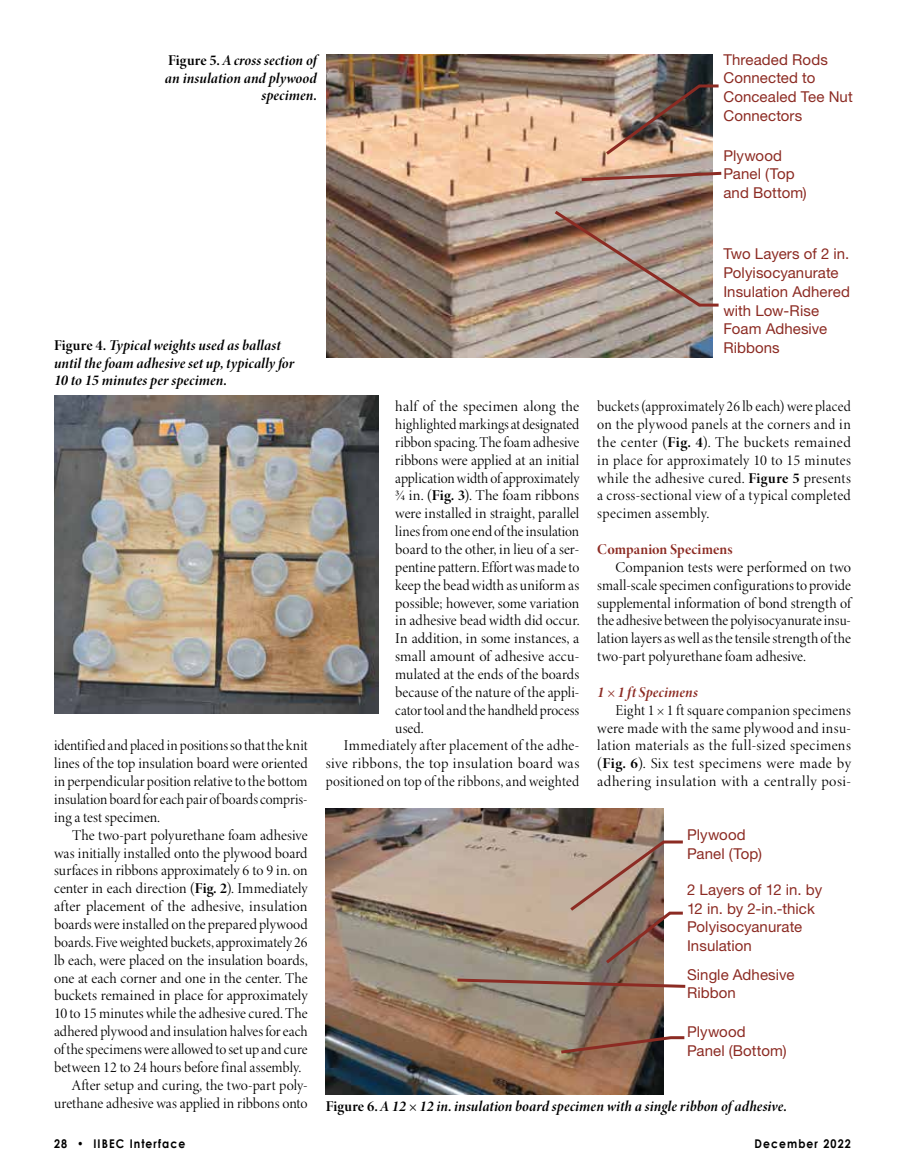
<style>
.page{position:relative;width:905px;height:1175px;background:#fff}
.page>*{position:absolute;margin:0;border:0;box-sizing:border-box;transform-origin:0 0}
.t1{font:15px/17.9px "Minion 3 Display";letter-spacing:.005em;color:#000;text-align:justify}
.t2{font:15px/18.8px "Helvetica Neue LT Std";letter-spacing:.005em;color:#8c2b23}
.t3{font:italic 700 15px/17.9px "Minion 3 Display";letter-spacing:.005em;color:#000;text-align:right}
.t4{font:15px "Minion 3 Display";letter-spacing:.025em;color:#000}
.t5{font:700 15px "Minion 3 Display";letter-spacing:-.005em;color:#8c2b23}
.t6{font:italic 700 15px "Minion 3 Display";letter-spacing:.01em;color:#8c2b23}
.t7{font:700 12px "Century Gothic";letter-spacing:.1em;color:#000;scale:.9 1}
.s1{font-style:normal}
.s2{font-weight:700}
</style>
<div class="page">
<img style="left:327px;top:54px;width:385px;height:303px">
<img style="left:54px;top:395px;width:325px;height:318px">
<img style="left:326px;top:808px;width:337px;height:286px">
<img style="left:602px;top:83px;width:117px;height:75px">
<svg style="left:551px;top:208px;width:168px;height:100px"></svg>
<svg style="left:578px;top:170px;width:144px;height:13px"></svg>
<svg style="left:567px;top:839px;width:116px;height:127px"></svg>
<svg style="left:454px;top:977px;width:232px;height:12px"></svg>
<svg style="left:558px;top:1034px;width:127px;height:21px"></svg>
<p class="t3" style="left:165px;top:51px;width:153px"><span class="s1">Figure 5.</span> A cross section of an insulation and plywood specimen.</p>
<p class="t3" style="left:54px;top:336px;width:242px;text-align:left"><span class="s1">Figure 4.</span> Typical weights used as ballast until the foam adhesive set up, typically for<br>10 to 15 minutes per specimen.</p>
<p class="t2" style="left:723px;top:50px;width:131px">Threaded Rods<br>Connected to<br>Concealed Tee Nut<br>Connectors</p>
<p class="t2" style="left:723px;top:146px;width:85px">Plywood<br>Panel (Top and Bottom)</p>
<p class="t2" style="left:723px;top:244px;width:128px">Two Layers of 2 in.<br>Polyisocyanurate<br>Insulation Adhered with Low-Rise<br>Foam Adhesive<br>Ribbons</p>
<p class="t1" style="left:54px;top:736px;width:255px">identified and placed in positions so that the knit lines of the top insulation board were oriented in perpendicular position relative to the bottom insulation board for each pair of boards compris&shy;ing a test specimen.</p>
<p class="t1" style="left:72px;top:826px;width:237px">The two-part polyurethane foam adhesive</p>
<p class="t1" style="left:54px;top:843px;width:255px">was initially installed onto the plywood board</p>
<p class="t1" style="left:54px;top:861px;width:255px">surfaces in ribbons approximately 6 to 9 in. on</p>
<p class="t1" style="left:54px;top:879px;width:255px">center in each direction (<span class="s2">Fig. 2</span>). Immediately</p>
<p class="t1" style="left:54px;top:897px;width:255px">after placement of the adhesive, insulation</p>
<p class="t1" style="left:54px;top:915px;width:255px">boards were installed on the prepared plywood</p>
<p class="t1" style="left:54px;top:933px;width:255px">boards. Five weighted buckets, approximately 26</p>
<p class="t1" style="left:54px;top:951px;width:255px">lb each, were placed on the insulation boards,</p>
<p class="t1" style="left:54px;top:968px;width:255px">one at each corner and one in the center. The</p>
<p class="t1" style="left:54px;top:986px;width:255px">buckets remained in place for approximately</p>
<p class="t1" style="left:54px;top:1004px;width:255px">10 to 15 minutes while the adhesive cured. The</p>
<p class="t1" style="left:54px;top:1022px;width:255px">adhered plywood and insulation halves for each</p>
<p class="t1" style="left:54px;top:1040px;width:255px">of the specimens were allowed to set up and cure</p>
<p class="t1" style="left:54px;top:1058px;width:248px">between 12 to 24 hours before final assembly.</p>
<p class="t1" style="left:72px;top:1076px;width:237px">After setup and curing, the two-part poly-</p>
<p class="t1" style="left:54px;top:1093px;width:255px">urethane adhesive was applied in ribbons onto</p>
<p class="t1" style="left:395px;top:397px;width:185px">half of the specimen along the</p>
<p class="t1" style="left:395px;top:415px;width:185px">highlighted markings at designated</p>
<p class="t1" style="left:395px;top:433px;width:185px">ribbon spacing. The foam adhesive</p>
<p class="t1" style="left:395px;top:451px;width:185px">ribbons were applied at an initial</p>
<p class="t1" style="left:395px;top:469px;width:185px">application width of approximately</p>
<p class="t1" style="left:395px;top:486px;width:185px">3/4 in. (<span class="s2">Fig. 3</span>). The foam ribbons</p>
<p class="t1" style="left:395px;top:504px;width:185px">were installed in straight, parallel</p>
<p class="t1" style="left:395px;top:522px;width:185px">lines from one end of the insulation</p>
<p class="t1" style="left:395px;top:540px;width:185px">board to the other, in lieu of a ser-</p>
<p class="t1" style="left:395px;top:558px;width:185px">pentine pattern. Effort was made to</p>
<p class="t1" style="left:395px;top:576px;width:185px">keep the bead width as uniform as</p>
<p class="t1" style="left:395px;top:594px;width:185px">possible; however, some variation</p>
<p class="t1" style="left:395px;top:611px;width:185px">in adhesive bead width did occur.</p>
<p class="t1" style="left:395px;top:629px;width:185px">In addition, in some instances, a</p>
<p class="t1" style="left:395px;top:647px;width:185px">small amount of adhesive accu-</p>
<p class="t1" style="left:395px;top:665px;width:185px">mulated at the ends of the boards</p>
<p class="t1" style="left:395px;top:683px;width:185px">because of the nature of the appli-</p>
<p class="t1" style="left:395px;top:701px;width:185px">cator tool and the handheld process</p>
<p class="t1" style="left:395px;top:719px;width:30px">used.</p>
<p class="t1" style="left:343px;top:736px;width:237px">Immediately after placement of the adhe-</p>
<p class="t4" style="left:326px;top:753px;width:255px">sive ribbons, the top insulation board was</p>
<p class="t1" style="left:326px;top:772px;width:255px">positioned on top of the ribbons, and weighted</p>
<p class="t1" style="left:597px;top:397px;width:255px">buckets (approximately 26 lb each) were placed on the plywood panels at the corners and in the center (<span class="s2">Fig. 4</span>). The buckets remained in place for approximately 10 to 15 minutes while the adhesive cured. <span class="s2">Figure 5</span> presents a cross-sectional view of a typical completed specimen assembly.</p>
<p class="t5" style="left:597px;top:539px;width:137px">Companion Specimens</p>
<p class="t1" style="left:597px;top:558px;width:255px;text-indent:18px">Companion tests were performed on two small-scale specimen configurations to provide supplemental information of bond strength of the adhesive between the polyisocyanurate insu&shy;lation layers as well as the tensile strength of the two-part polyurethane foam adhesive.</p>
<p class="t6" style="left:597px;top:681px;width:102px">1 × 1 ft Specimens</p>
<p class="t1" style="left:597px;top:701px;width:255px;text-indent:18px">Eight 1 × 1 ft square companion specimens were made with the same plywood and insu&shy;lation materials as the full-sized specimens (<span class="s2">Fig. 6</span>). Six test specimens were made by adhering insulation with a centrally posi-</p>
<p class="t2" style="left:687px;top:825px;width:76px">Plywood<br>Panel (Top)</p>
<p class="t2" style="left:687px;top:880px;width:137px">2 Layers of 12 in. by<br>12 in. by 2-in.-thick<br>Polyisocyanurate<br>Insulation</p>
<p class="t2" style="left:687px;top:964px;width:109px">Single Adhesive<br>Ribbon</p>
<p class="t2" style="left:687px;top:1022px;width:101px">Plywood<br>Panel (Bottom)</p>
<p class="t3" style="left:326px;top:1096px;width:462px"><span class="s1">Figure 6.</span> A 12 × 12 in. insulation board specimen with a single ribbon of adhesive.</p>
<p class="t7" style="left:54px;top:1134px;width:147px">28 • IIBEC Interface</p>
<p class="t7" style="left:754px;top:1134px;width:109px">December 2022</p>
</div>
